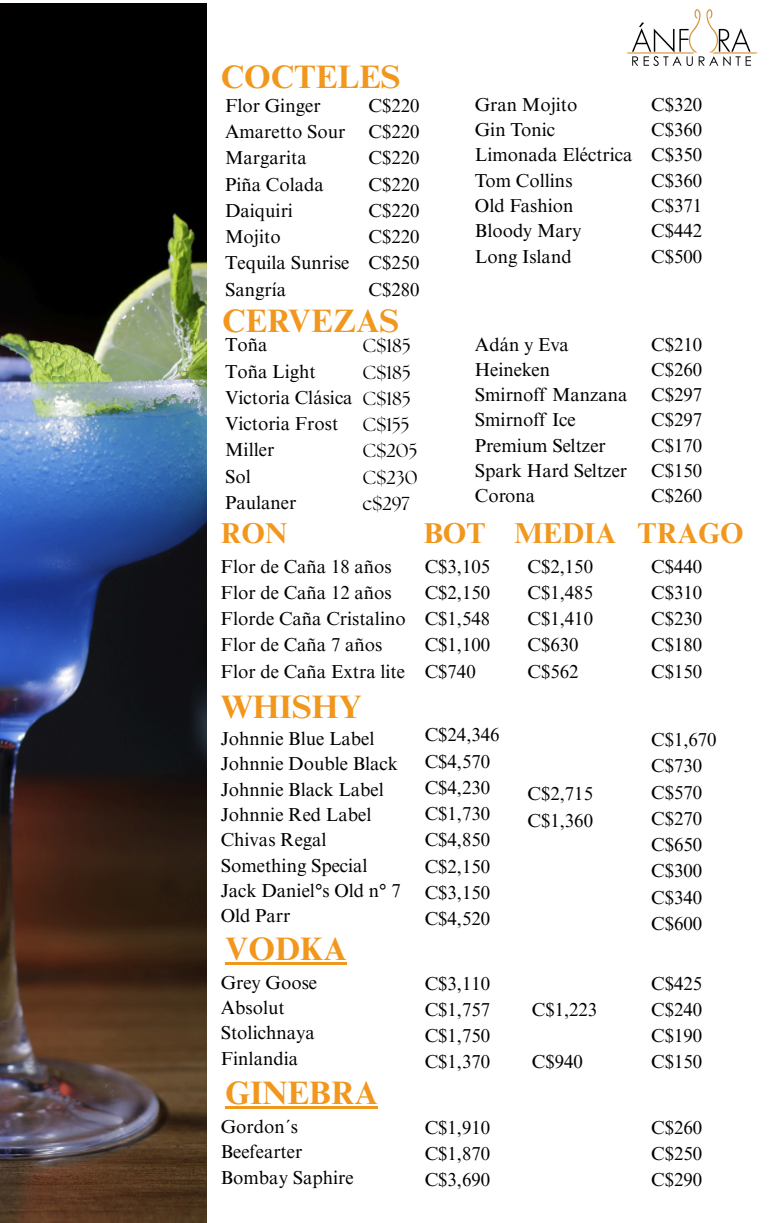
<style>
.page{position:relative;width:769px;height:1223px;background:#fff}
.page>*{position:absolute;margin:0;border:0;box-sizing:border-box;transform-origin:0 0}
.t1{font:700 32.5px "Times NRMT Pro";color:#f1971d}
.t2{font:700 28.75px "Times NRMT Pro";color:#f1971d}
.t3{font:18.75px/26.2px "Times NRMT Pro";color:#000;text-align:justify}
.t4{font:18.75px "The Seasons";color:#000}
</style>
<div class="page">
<img style="left:626px;top:9px;width:132px;height:57px">
<img style="left:0;top:4px;width:206px;height:1218px">
<hr style="left:225px;top:961px;width:122px;height:3px;background:#f1971d">
<hr style="left:225px;top:1106px;width:153px;height:3px;background:#f1971d">
<p class="t1" style="left:221px;top:64px;width:181px">COCTELES</p>
<p class="t3" style="left:225px;top:95px;width:97px">Flor Ginger</p>
<p class="t3" style="left:225px;top:121px;width:122px">Amaretto Sour</p>
<p class="t3" style="left:225px;top:147px;width:83px">Margarita</p>
<p class="t3" style="left:225px;top:173px;width:100px">Piña Colada</p>
<p class="t3" style="left:225px;top:200px;width:69px">Daiquiri</p>
<p class="t3" style="left:225px;top:226px;width:57px">Mojito</p>
<p class="t3" style="left:225px;top:252px;width:126px">Tequila Sunrise</p>
<h4 class="t3" style="left:225px;top:278px;width:63px">Sangría</h4>
<p class="t3" style="left:368px;top:95px;width:52px">C$220<br>C$220<br>C$220<br>C$220<br>C$220<br>C$220<br>C$250<br>C$280</p>
<p class="t3" style="left:475px;top:94px;width:104px">Gran Mojito</p>
<p class="t3" style="left:475px;top:119px;width:82px">Gin Tonic</p>
<p class="t3" style="left:475px;top:144px;width:159px">Limonada Eléctrica</p>
<p class="t3" style="left:475px;top:170px;width:99px">Tom Collins</p>
<p class="t3" style="left:475px;top:195px;width:100px">Old Fashion</p>
<p class="t3" style="left:475px;top:220px;width:108px">Bloody Mary</p>
<h4 class="t3" style="left:475px;top:245px;width:98px">Long Island</h4>
<p class="t1" style="left:222px;top:309px;width:179px">CERVEZAS</p>
<p class="t3" style="left:225px;top:334px;width:44px">Toña</p>
<p class="t3" style="left:225px;top:360px;width:92px">Toña Light</p>
<p class="t3" style="left:225px;top:387px;width:129px">Victoria Clásica</p>
<p class="t3" style="left:225px;top:413px;width:115px">Victoria Frost</p>
<p class="t3" style="left:225px;top:439px;width:51px">Miller</p>
<p class="t3" style="left:225px;top:465px;width:27px">Sol</p>
<p class="t3" style="left:225px;top:492px;width:73px">Paulaner</p>
<p class="t4" style="left:362px;top:337px;width:50px">C$185</p>
<p class="t4" style="left:362px;top:363px;width:50px">C$185</p>
<p class="t4" style="left:362px;top:390px;width:50px">C$185</p>
<p class="t4" style="left:362px;top:416px;width:49px">C$155</p>
<p class="t4" style="left:362px;top:442px;width:56px">C$205</p>
<p class="t4" style="left:362px;top:468px;width:56px">C$230</p>
<h4 class="t4" style="left:362px;top:495px;width:48px">c$297</h4>
<p class="t3" style="left:475px;top:333px;width:96px">Adán y Eva</p>
<p class="t3" style="left:475px;top:358px;width:77px">Heineken</p>
<p class="t3" style="left:475px;top:384px;width:154px">Smirnoff Manzana</p>
<p class="t3" style="left:475px;top:409px;width:102px">Smirnoff Ice</p>
<p class="t3" style="left:475px;top:434px;width:132px">Premium Seltzer</p>
<p class="t3" style="left:475px;top:460px;width:154px">Spark Hard Seltzer</p>
<p class="t3" style="left:475px;top:485px;width:62px">Corona</p>
<h2 class="t3" style="left:651px;top:94px;width:52px;line-height:25.2px">C$320<br>C$360<br>C$350<br>C$360<br>C$371<br>C$442<br>C$500</h2>
<h3 class="t3" style="left:651px;top:334px;width:52px;line-height:25.2px">C$210<br>C$260<br>C$297<br>C$297<br>C$170<br>C$150<br>C$260</h3>
<p class="t2" style="left:221px;top:522px;width:68px">RON</p>
<p class="t2" style="left:424px;top:522px;width:322px">BOT MEDIA TRAGO</p>
<p class="t3" style="left:221px;top:555px;width:173px">Flor de Caña 18 años</p>
<p class="t3" style="left:221px;top:581px;width:173px">Flor de Caña 12 años</p>
<p class="t3" style="left:221px;top:608px;width:187px">Florde Caña Cristalino</p>
<p class="t3" style="left:221px;top:634px;width:163px">Flor de Caña 7 años</p>
<h4 class="t3" style="left:221px;top:660px;width:186px">Flor de Caña Extra lite</h4>
<h4 class="t3" style="left:425px;top:555px;width:67px">C$3,105<br>C$2,150<br>C$1,548<br>C$1,100<br>C$740</h4>
<h4 class="t3" style="left:527px;top:555px;width:67px;text-align:left">C$2,150<br>C$1,485<br>C$1,410<br>C$630<br>C$562</h4>
<h2 class="t3" style="left:651px;top:555px;width:52px">C$440<br>C$310<br>C$230<br>C$180<br>C$150</h2>
<p class="t1" style="left:221px;top:695px;width:143px">WHISHY</p>
<p class="t3" style="left:221px;top:728px;width:155px">Johnnie Blue Label</p>
<p class="t3" style="left:221px;top:753px;width:179px">Johnnie Double Black</p>
<p class="t3" style="left:221px;top:778px;width:165px">Johnnie Black Label</p>
<p class="t3" style="left:221px;top:804px;width:152px">Johnnie Red Label</p>
<p class="t3" style="left:221px;top:829px;width:107px">Chivas Regal</p>
<p class="t3" style="left:221px;top:854px;width:148px">Something Special</p>
<p class="t3" style="left:221px;top:879px;width:181px">Jack Daniel°s Old n° 7</p>
<h4 class="t3" style="left:221px;top:905px;width:71px">Old Parr</h4>
<h1 class="t1" style="left:225px;top:936px;width:123px">VODKA</h1>
<p class="t3" style="left:221px;top:971px;width:98px">Grey Goose</p>
<p class="t3" style="left:221px;top:996px;width:65px">Absolut</p>
<p class="t3" style="left:221px;top:1022px;width:96px">Stolichnaya</p>
<h4 class="t3" style="left:221px;top:1047px;width:79px">Finlandia</h4>
<h1 class="t1" style="left:225px;top:1081px;width:154px">GINEBRA</h1>
<p class="t3" style="left:221px;top:1115px;width:79px">Gordon´s</p>
<p class="t3" style="left:221px;top:1141px;width:83px">Beefearter</p>
<h4 class="t3" style="left:221px;top:1166px;width:134px">Bombay Saphire</h4>
<h4 class="t3" style="left:425px;top:724px;width:76px;text-align:left">C$24,346<br>C$4,570<br>C$4,230<br>C$1,730<br>C$4,850<br>C$2,150<br>C$3,150<br>C$4,520</h4>
<h4 class="t3" style="left:425px;top:972px;width:67px">C$3,110<br>C$1,757<br>C$1,750<br>C$1,370</h4>
<h1 class="t3" style="left:527px;top:783px;width:67px">C$2,715<br>C$1,360</h1>
<h4 class="t3" style="left:532px;top:998px;width:67px">C$1,223</h4>
<h1 class="t3" style="left:532px;top:1051px;width:52px">C$940</h1>
<p class="t3" style="left:651px;top:729px;width:67px;text-align:left">C$1,670<br>C$730<br>C$570<br>C$270<br>C$650<br>C$300<br>C$340<br>C$600</p>
<p class="t3" style="left:651px;top:972px;width:52px">C$425<br>C$240<br>C$190<br>C$150</p>
<h4 class="t3" style="left:425px;top:1116px;width:67px">C$1,910<br>C$1,870<br>C$3,690</h4>
<h4 class="t3" style="left:651px;top:1116px;width:52px">C$260<br>C$250<br>C$290</h4>
</div>
